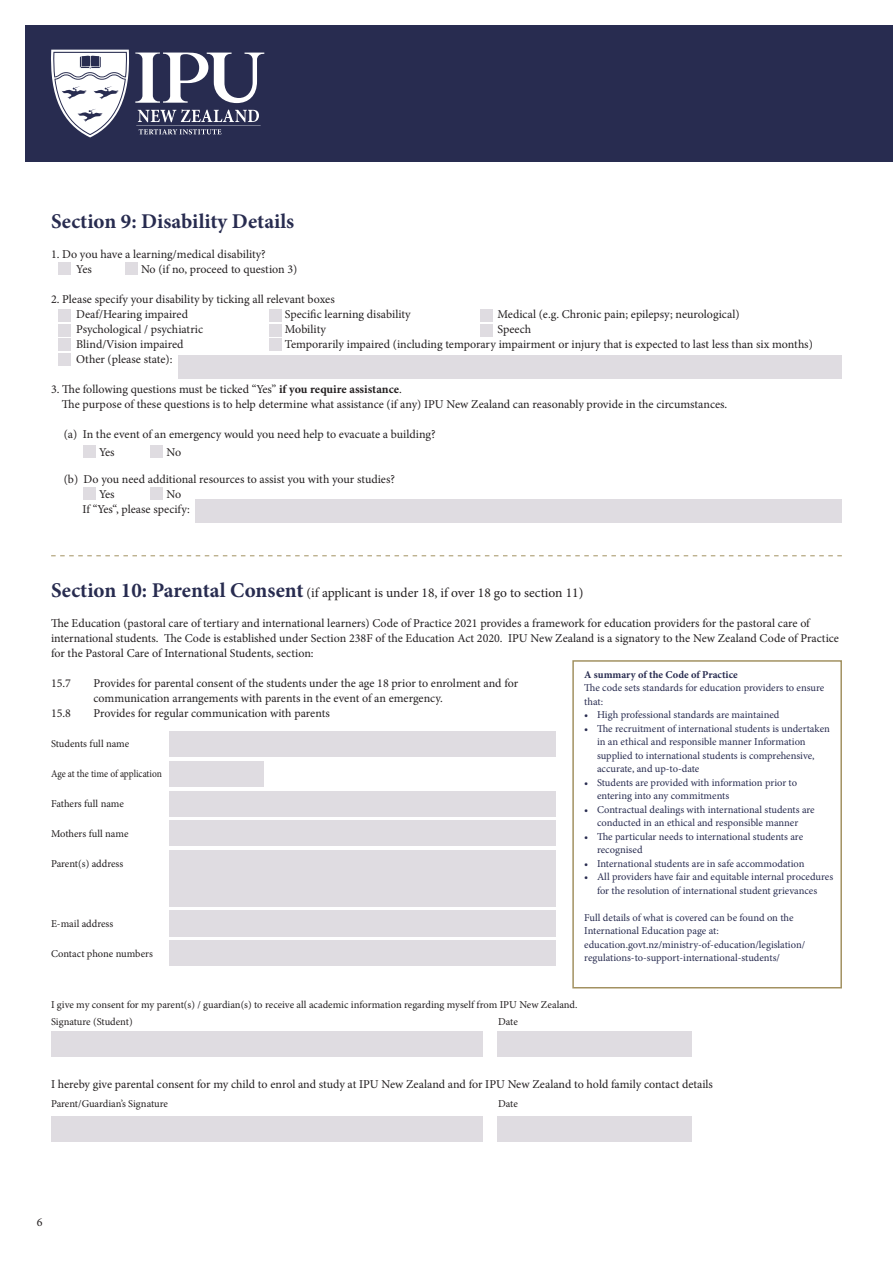
<style>
.page{position:relative;width:893px;height:1263px;background:#fff}
.page>*{position:absolute;margin:0;border:0;box-sizing:border-box;transform-origin:0 0}
.t1{font:700 21px "Minion Pro";color:#282c50}
.t2{font:13.5px "Minion Pro";color:#231f20}
.t3{font:12px/15px "Minion Pro";color:#231f20}
.t4{font:10.5px/13.5px "Minion Pro";color:#282c50}
.t5{font:10.5px/16.2px "Minion Pro";letter-spacing:-.005em;color:#231f20}
.t6{font:700 10.5px "Minion Pro";color:#282c50}
.t7{font:10.5px "Minion Pro";letter-spacing:-.005em;color:#231f20;scale:.9 1}
.s1{font-weight:700}
.s2{font-weight:700;font-size:21px;color:#282c50}
</style>
<div class="page">
<div style="left:169px;top:731px;width:386px;height:25px;background:#dfdce1"></div>
<div style="left:169px;top:761px;width:95px;height:25px;background:#dfdce1"></div>
<div style="left:169px;top:791px;width:386px;height:25px;background:#dfdce1"></div>
<div style="left:169px;top:821px;width:386px;height:25px;background:#dfdce1"></div>
<div style="left:169px;top:850px;width:386px;height:56px;background:#dfdce1"></div>
<div style="left:169px;top:910px;width:386px;height:27px;background:#dfdce1"></div>
<div style="left:169px;top:940px;width:386px;height:26px;background:#dfdce1"></div>
<div style="left:51px;top:1031px;width:431px;height:25px;background:#dfdce1"></div>
<div style="left:51px;top:1116px;width:431px;height:25px;background:#dfdce1"></div>
<div style="left:58px;top:263px;width:13px;height:12px;background:#dfdce1"></div>
<div style="left:58px;top:309px;width:13px;height:13px;background:#dfdce1"></div>
<div style="left:58px;top:324px;width:13px;height:12px;background:#dfdce1"></div>
<div style="left:58px;top:338px;width:13px;height:13px;background:#dfdce1"></div>
<div style="left:58px;top:353px;width:13px;height:12px;background:#dfdce1"></div>
<div style="left:83px;top:445px;width:13px;height:13px;background:#dfdce1"></div>
<div style="left:150px;top:445px;width:13px;height:13px;background:#dfdce1"></div>
<div style="left:83px;top:487px;width:13px;height:13px;background:#dfdce1"></div>
<div style="left:150px;top:487px;width:13px;height:12px;background:#dfdce1"></div>
<div style="left:195px;top:500px;width:647px;height:23px;background:#dfdce1"></div>
<div style="left:179px;top:355px;width:663px;height:23px;background:#dfdce1"></div>
<svg style="left:51px;top:555px;width:791px;height:1px"></svg>
<div style="left:497px;top:1031px;width:194px;height:25px;background:#dfdce1"></div>
<div style="left:497px;top:1116px;width:194px;height:25px;background:#dfdce1"></div>
<div style="left:572px;top:660px;width:270px;height:328px;border:2px solid #a29161"></div>
<div style="left:125px;top:263px;width:13px;height:12px;background:#dfdce1"></div>
<div style="left:269px;top:309px;width:13px;height:13px;background:#dfdce1"></div>
<div style="left:269px;top:324px;width:13px;height:12px;background:#dfdce1"></div>
<div style="left:269px;top:338px;width:13px;height:13px;background:#dfdce1"></div>
<div style="left:480px;top:309px;width:13px;height:13px;background:#dfdce1"></div>
<div style="left:480px;top:324px;width:13px;height:12px;background:#dfdce1"></div>
<div style="left:26px;top:26px;width:867px;height:136px;background:#282c50"></div>
<svg style="left:51px;top:50px;width:213px;height:87px"></svg>
<h1 class="t1" style="left:51px;top:206px;width:245px">Section 9: Disability Details</h1>
<p class="t3" style="left:76px;top:247px;width:191px;text-indent:-25px">1. Do you have a learning/medical disability?<br>Yes</p>
<p class="t3" style="left:141px;top:262px;width:158px">No (if no, proceed to question 3)</p>
<p class="t3" style="left:76px;top:292px;width:260px;text-indent:-25px">2. Please specify your disability by ticking all relevant boxes<br>Deaf/Hearing impaired</p>
<p class="t3" style="left:285px;top:307px;width:127px">Specific learning disability</p>
<p class="t3" style="left:497px;top:307px;width:244px">Medical (e.g. Chronic pain; epilepsy; neurological)</p>
<p class="t3" style="left:76px;top:322px;width:128px">Psychological / psychiatric</p>
<p class="t3" style="left:285px;top:322px;width:42px">Mobility</p>
<p class="t3" style="left:497px;top:322px;width:35px">Speech</p>
<p class="t3" style="left:76px;top:337px;width:109px">Blind/Vision impaired</p>
<p class="t3" style="left:285px;top:337px;width:529px">Temporarily impaired (including temporary impairment or injury that is expected to last less than six months)</p>
<p class="t3" style="left:76px;top:352px;width:98px">Other (please state):</p>
<p class="t3" style="left:62px;top:382px;width:667px;text-indent:-11px">3. The following questions must be ticked “Yes” <span class="s1">if you require assistance</span>.<br>The purpose of these questions is to help determine what assistance (if any) IPU New Zealand can reasonably provide in the circumstances.</p>
<p class="t3" style="left:99px;top:425px;width:338px;line-height:18px;text-indent:-35px">(a) In the event of an emergency would you need help to evacuate a building?<br>Yes</p>
<p class="t3" style="left:166px;top:445px;width:16px">No</p>
<p class="t3" style="left:99px;top:472px;width:297px;text-indent:-35px">(b) Do you need additional resources to assist you with your studies?<br>Yes</p>
<p class="t3" style="left:83px;top:487px;width:109px;text-indent:84px">No<br>If “Yes“, please specify:</p>
<p class="t2" style="left:51px;top:584px;width:534px"><span class="s2">Section 10: Parental Consent</span> (if applicant is under 18, if over 18 go to section 11)</p>
<p class="t3" style="left:51px;top:616px;width:789px">The Education (pastoral care of tertiary and international learners) Code of Practice 2021 provides a framework for education providers for the pastoral care of international students. The Code is established under Section 238F of the Education Act 2020. IPU New Zealand is a signatory to the New Zealand Code of Practice for the Pastoral Care of International Students, section:</p>
<p class="t3" style="left:51px;top:676px;width:22px">15.7</p>
<p class="t3" style="left:94px;top:676px;width:426px">Provides for parental consent of the students under the age 18 prior to enrolment and for communication arrangements with parents in the event of an emergency.</p>
<p class="t3" style="left:51px;top:706px;width:22px">15.8</p>
<p class="t3" style="left:94px;top:706px;width:238px">Provides for regular communication with parents</p>
<p class="t5" style="left:51px;top:736px;width:80px">Students full name</p>
<p class="t7" style="left:51px;top:767px;width:125px">Age at the time of application</p>
<p class="t5" style="left:51px;top:796px;width:74px">Fathers full name</p>
<p class="t5" style="left:51px;top:826px;width:79px">Mothers full name</p>
<p class="t5" style="left:51px;top:856px;width:74px">Parent(s) address</p>
<p class="t6" style="left:584px;top:667px;width:155px">A summary of the Code of Practice</p>
<p class="t4" style="left:584px;top:681px;width:242px">The code sets standards for education providers to ensure that:</p>
<p class="t4" style="left:584px;top:708px;width:197px">• High professional standards are maintained</p>
<p class="t4" style="left:597px;top:722px;width:234px;text-indent:-13px">• The recruitment of international students is undertaken in an ethical and responsible manner Information supplied to international students is comprehensive, accurate, and up-to-date</p>
<p class="t4" style="left:597px;top:776px;width:202px;text-indent:-13px">• Students are provided with information prior to entering into any commitments</p>
<p class="t4" style="left:584px;top:803px;width:232px;text-align:center">• Contractual dealings with international students are conducted in an ethical and responsible manner</p>
<p class="t4" style="left:597px;top:830px;width:208px;text-indent:-13px">• The particular needs to international students are recognised</p>
<p class="t4" style="left:584px;top:857px;width:222px">• International students are in safe accommodation</p>
<p class="t4" style="left:584px;top:870px;width:250px;text-align:center">• All providers have fair and equitable internal procedures for the resolution of international student grievances</p>
<p class="t4" style="left:584px;top:911px;width:222px">Full details of what is covered can be found on the International Education page at: education.govt.nz/ministry-of-education/legislation/ regulations-to-support-international-students/</p>
<p class="t5" style="left:51px;top:916px;width:64px">E-mail address</p>
<p class="t5" style="left:51px;top:946px;width:103px">Contact phone numbers</p>
<p class="t5" style="left:51px;top:997px;width:528px">I give my consent for my parent(s) / guardian(s) to receive all academic information regarding myself from IPU New Zealand.<br>Signature (Student)</p>
<p class="t5" style="left:498px;top:1013px;width:21px">Date</p>
<p class="t3" style="left:51px;top:1076px;width:663px">I hereby give parental consent for my child to enrol and study at IPU New Zealand and for IPU New Zealand to hold family contact details</p>
<p class="t5" style="left:51px;top:1095px;width:118px">Parent/Guardian’s Signature</p>
<p class="t5" style="left:498px;top:1095px;width:21px">Date</p>
<p class="t3" style="left:37px;top:1214px;width:7px">6</p>
</div>
